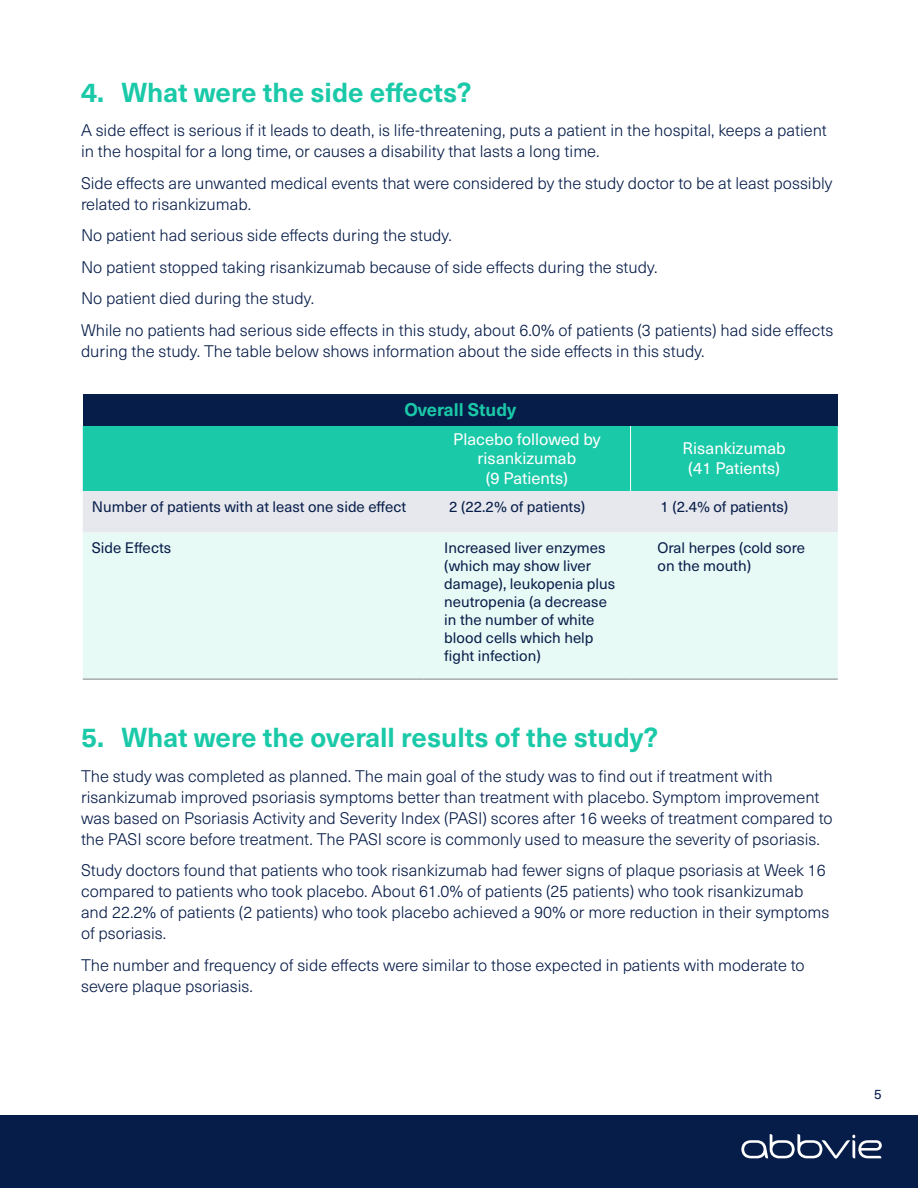
<style>
.page{position:relative;width:918px;height:1188px;background:#fff}
.page>*{position:absolute;margin:0;border:0;box-sizing:border-box;transform-origin:0 0}
.t1{font:700 27px "Neue Haas Unica Pro";color:#1ac9a8}
.t2{font:700 18px "Neue Haas Unica Pro";color:#1ac9a8}
.t3{font:300 16.5px/21px "Neue Haas Unica Pro";color:#071d49}
.t4{font:16.5px/19.5px "Neue Haas Unica Pro";color:#fff;text-align:center}
.t5{font:15px/18px "Neue Haas Unica Pro";color:#071d49}
.t6{font:13.5px "Neue Haas Unica Pro";color:#071d49}
</style>
<div class="page">
<div style="left:83px;top:394px;width:755px;height:32px;background:#071d49"></div>
<div style="left:83px;top:426px;width:755px;height:65px;background:#1ac9a8"></div>
<div style="left:83px;top:491px;width:755px;height:42px;background:#e6e8ed"></div>
<div style="left:83px;top:533px;width:755px;height:146px;background:#e8faf6"></div>
<hr style="left:630px;top:426px;width:1px;height:65px;background:#fff">
<hr style="left:83px;top:679px;width:340px;height:1px;background:#808285">
<hr style="left:423px;top:679px;width:208px;height:1px;background:#808285">
<hr style="left:631px;top:679px;width:207px;height:1px;background:#808285">
<div style="left:0;top:1115px;width:918px;height:73px;background:#071d49"></div>
<svg style="left:741px;top:1134px;width:141px;height:25px"></svg>
<h1 class="t1" style="left:81px;top:76px;width:392px">4. What were the side effects?</h1>
<p class="t3" style="left:81px;top:120px;width:747px">A side effect is serious if it leads to death, is life-threatening, puts a patient in the hospital, keeps a patient in the hospital for a long time, or causes a disability that lasts a long time.</p>
<p class="t3" style="left:81px;top:173px;width:753px">Side effects are unwanted medical events that were considered by the study doctor to be at least possibly related to risankizumab.</p>
<p class="t3" style="left:81px;top:220px;width:754px;line-height:31.5px">No patient had serious side effects during the study.<br>No patient stopped taking risankizumab because of side effects during the study.<br>No patient died during the study.<br>While no patients had serious side effects in this study, about 6.0% of patients (3 patients) had side effects</p>
<p class="t3" style="left:81px;top:341px;width:625px">during the study. The table below shows information about the side effects in this study.</p>
<p class="t2" style="left:404px;top:399px;width:113px">Overall Study</p>
<p class="t4" style="left:453px;top:429px;width:149px">Placebo followed by risankizumab<br>(9 Patients)</p>
<p class="t4" style="left:683px;top:439px;width:105px">Risankizumab (41 Patients)</p>
<p class="t5" style="left:92px;top:497px;width:316px">Number of patients with at least one side effect</p>
<p class="t5" style="left:449px;top:497px;width:138px">2 (22.2% of patients)</p>
<p class="t5" style="left:661px;top:497px;width:129px">1 (2.4% of patients)</p>
<p class="t5" style="left:92px;top:539px;width:81px">Side Effects</p>
<p class="t5" style="left:444px;top:539px;width:172px">Increased liver enzymes (which may show liver damage), leukopenia plus neutropenia (a decrease in the number of white blood cells which help fight infection)</p>
<p class="t5" style="left:658px;top:539px;width:149px">Oral herpes (cold sore on the mouth)</p>
<h1 class="t1" style="left:81px;top:721px;width:579px">5. What were the overall results of the study?</h1>
<p class="t3" style="left:81px;top:766px;width:753px">The study was completed as planned. The main goal of the study was to find out if treatment with risankizumab improved psoriasis symptoms better than treatment with placebo. Symptom improvement was based on Psoriasis Activity and Severity Index (PASI) scores after 16 weeks of treatment compared to the PASI score before treatment. The PASI score is commonly used to measure the severity of psoriasis.</p>
<p class="t3" style="left:81px;top:860px;width:750px">Study doctors found that patients who took risankizumab had fewer signs of plaque psoriasis at Week 16 compared to patients who took placebo. About 61.0% of patients (25 patients) who took risankizumab and 22.2% of patients (2 patients) who took placebo achieved a 90% or more reduction in their symptoms of psoriasis.</p>
<p class="t3" style="left:81px;top:955px;width:725px">The number and frequency of side effects were similar to those expected in patients with moderate to severe plaque psoriasis.</p>
<p class="t6" style="left:874px;top:1086px;width:9px">5</p>
</div>
